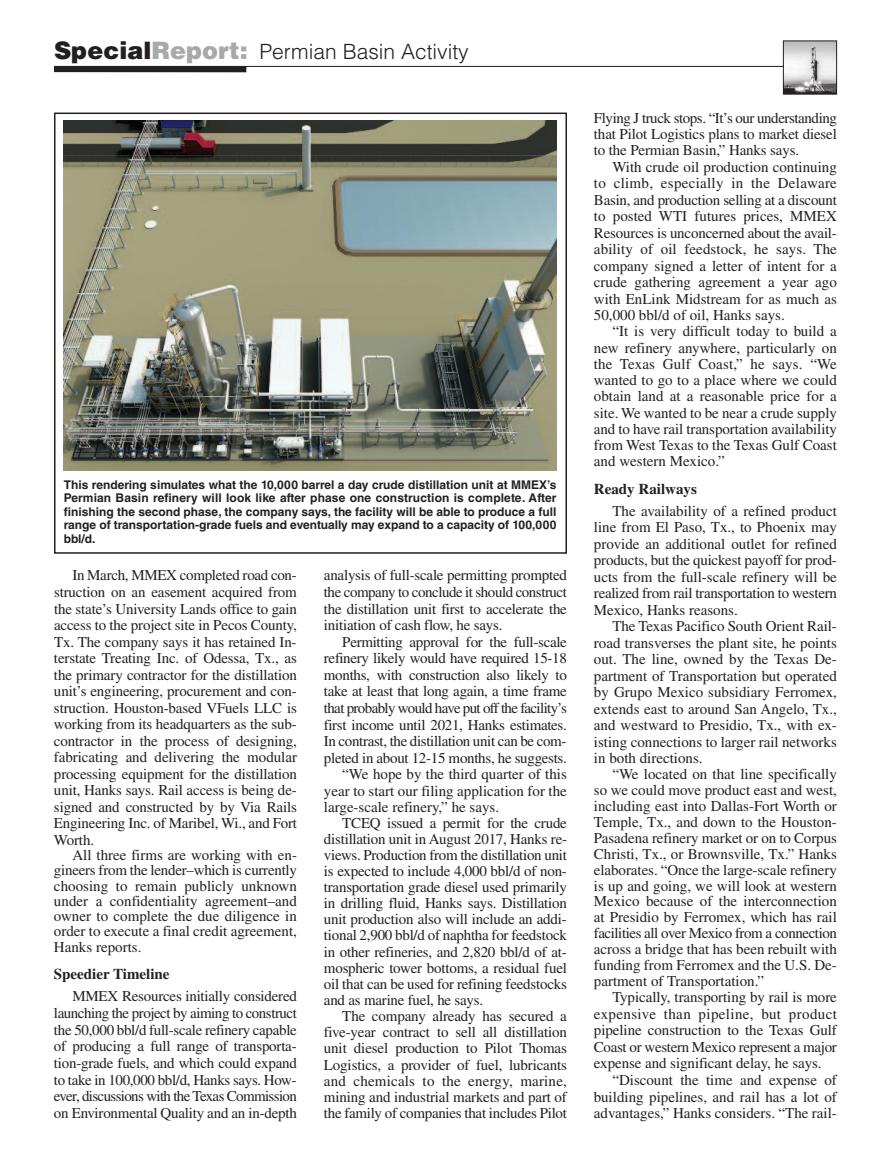
<style>
.page{position:relative;width:891px;height:1175px;background:#fff}
.page>*{position:absolute;margin:0;border:0;box-sizing:border-box;transform-origin:0 0}
.t1{font:300 21px "Helvetica";color:#231f20}
.t2{font:15px/16.5px "Times";letter-spacing:-.015em;color:#231f20;text-align:justify}
.t3{font:15px "Times";letter-spacing:-.045em;color:#231f20}
.t4{font:15px "Times";letter-spacing:.015em;color:#231f20}
.t5{font:700 15px "Times";color:#231f20}
.t6{font:700 12px/13.5px "Helvetica LT Std";color:#231f20;text-align:justify}
.s1{font-weight:900;font-size:24px}
.s2{font-weight:900;font-size:24px;color:#a8a9ad}
</style>
<div class="page">
<div style="left:54px;top:112px;width:513px;height:442px;border:2px solid #231f20"></div>
<img style="left:64px;top:121px;width:492px;height:349px">
<hr style="left:54px;top:66px;width:729px;height:1px;background:#231f20">
<div style="left:54px;top:66px;width:192px;height:6px;background:#231f20"></div>
<img style="left:785px;top:42px;width:50px;height:50px">
<div style="left:783px;top:40px;width:54px;height:54px;border:1px solid #231f20"></div>
<h1 class="t1" style="left:54px;top:39px;width:416px"><span class="s1">Special</span><span class="s2">Report:</span> Permian Basin Activity</h1>
<p class="t6" style="left:64px;top:479px;width:494px">This rendering simulates what the 10,000 barrel a day crude distillation unit at MMEX’s Permian Basin refinery will look like after phase one construction is complete. After finishing the second phase, the company says, the facility will be able to produce a full range of transportation-grade fuels and eventually may expand to a capacity of 100,000 bbl/d.</p>
<p class="t2" style="left:54px;top:568px;width:245px;text-indent:18px">In March, MMEX completed road con&shy;struction on an easement acquired from the state’s University Lands office to gain access to the project site in Pecos County, Tx. The company says it has retained In&shy;terstate Treating Inc. of Odessa, Tx., as the primary contractor for the distillation unit’s engineering, procurement and con&shy;struction. Houston-based VFuels LLC is working from its headquarters as the sub&shy;contractor in the process of designing, fabricating and delivering the modular processing equipment for the distillation unit, Hanks says. Rail access is being de&shy;signed and constructed by by Via Rails Engineering Inc. of Maribel, Wi., and Fort Worth.</p>
<p class="t2" style="left:54px;top:848px;width:245px;line-height:15.3px;text-indent:18px">All three firms are working with en&shy;gineers from the lender–which is currently choosing to remain publicly unknown under a confidentiality agreement–and owner to complete the due diligence in order to execute a final credit agreement, Hanks reports.</p>
<p class="t5" style="left:54px;top:969px;width:117px">Speedier Timeline</p>
<p class="t2" style="left:54px;top:989px;width:245px;text-indent:18px">MMEX Resources initially considered launching the project by aiming to construct the 50,000 bbl/d full-scale refinery capable of producing a full range of transporta&shy;tion-grade fuels, and which could expand to take in 100,000 bbl/d, Hanks says. How&shy;ever, discussions with the Texas Commission on Environmental Quality and an in-depth</p>
<p class="t2" style="left:324px;top:568px;width:244px">analysis of full-scale permitting prompted the company to conclude it should construct the distillation unit first to accelerate the initiation of cash flow, he says.</p>
<p class="t2" style="left:342px;top:635px;width:226px">Permitting approval for the full-scale</p>
<p class="t2" style="left:324px;top:651px;width:244px">refinery likely would have required 15-18</p>
<p class="t2" style="left:324px;top:668px;width:244px">months, with construction also likely to</p>
<p class="t2" style="left:324px;top:684px;width:244px">take at least that long again, a time frame</p>
<p class="t3" style="left:324px;top:702px;width:244px">that probably would have put off the facility’s</p>
<p class="t2" style="left:324px;top:717px;width:244px">first income until 2021, Hanks estimates.</p>
<p class="t2" style="left:324px;top:734px;width:244px">In contrast, the distillation unit can be com-</p>
<p class="t2" style="left:324px;top:750px;width:244px">pleted in about 12-15 months, he suggests.</p>
<p class="t2" style="left:342px;top:767px;width:226px">“We hope by the third quarter of this</p>
<p class="t2" style="left:324px;top:783px;width:244px">year to start our filing application for the</p>
<p class="t2" style="left:324px;top:800px;width:177px">large-scale refinery,” he says.</p>
<p class="t2" style="left:342px;top:816px;width:226px">TCEQ issued a permit for the crude</p>
<p class="t2" style="left:324px;top:832px;width:245px">distillation unit in August 2017, Hanks re-</p>
<p class="t2" style="left:324px;top:848px;width:244px">views. Production from the distillation unit</p>
<p class="t2" style="left:324px;top:864px;width:245px">is expected to include 4,000 bbl/d of non-</p>
<p class="t2" style="left:324px;top:880px;width:244px">transportation grade diesel used primarily</p>
<p class="t2" style="left:324px;top:896px;width:245px">in drilling fluid, Hanks says. Distillation</p>
<p class="t2" style="left:324px;top:912px;width:244px">unit production also will include an addi-</p>
<p class="t2" style="left:324px;top:928px;width:245px">tional 2,900 bbl/d of naphtha for feedstock</p>
<p class="t2" style="left:324px;top:944px;width:244px">in other refineries, and 2,820 bbl/d of at-</p>
<p class="t2" style="left:324px;top:960px;width:244px">mospheric tower bottoms, a residual fuel</p>
<p class="t2" style="left:324px;top:976px;width:245px">oil that can be used for refining feedstocks</p>
<p class="t2" style="left:324px;top:993px;width:161px">and as marine fuel, he says.</p>
<p class="t2" style="left:342px;top:1009px;width:226px">The company already has secured a</p>
<p class="t2" style="left:324px;top:1025px;width:244px">five-year contract to sell all distillation</p>
<p class="t2" style="left:324px;top:1041px;width:244px">unit diesel production to Pilot Thomas</p>
<p class="t2" style="left:324px;top:1057px;width:244px">Logistics, a provider of fuel, lubricants</p>
<p class="t4" style="left:324px;top:1075px;width:245px">and chemicals to the energy, marine,</p>
<p class="t2" style="left:324px;top:1090px;width:244px">mining and industrial markets and part of</p>
<p class="t2" style="left:324px;top:1106px;width:245px">the family of companies that includes Pilot</p>
<p class="t2" style="left:594px;top:111px;width:245px">Flying J truck stops. “It’s our understanding that Pilot Logistics plans to market diesel to the Permian Basin,” Hanks says.</p>
<p class="t2" style="left:594px;top:160px;width:245px;text-indent:18px">With crude oil production continuing to climb, especially in the Delaware Basin, and production selling at a discount to posted WTI futures prices, MMEX Resources is unconcerned about the avail&shy;ability of oil feedstock, he says. The company signed a letter of intent for a crude gathering agreement a year ago with EnLink Midstream for as much as 50,000 bbl/d of oil, Hanks says.</p>
<p class="t2" style="left:594px;top:325px;width:245px;text-indent:18px">“It is very difficult today to build a new refinery anywhere, particularly on the Texas Gulf Coast,” he says. “We wanted to go to a place where we could obtain land at a reasonable price for a site. We wanted to be near a crude supply and to have rail transportation availability from West Texas to the Texas Gulf Coast and western Mexico.”</p>
<p class="t5" style="left:594px;top:483px;width:104px">Ready Railways</p>
<p class="t2" style="left:594px;top:504px;width:245px;text-indent:18px">The availability of a refined product line from El Paso, Tx., to Phoenix may provide an additional outlet for refined products, but the quickest payoff for prod&shy;ucts from the full-scale refinery will be realized from rail transportation to western Mexico, Hanks reasons.</p>
<p class="t2" style="left:594px;top:619px;width:245px;text-indent:18px">The Texas Pacifico South Orient Rail&shy;road transverses the plant site, he points out. The line, owned by the Texas De&shy;partment of Transportation but operated by Grupo Mexico subsidiary Ferromex, extends east to around San Angelo, Tx., and westward to Presidio, Tx., with ex&shy;isting connections to larger rail networks in both directions.</p>
<p class="t2" style="left:594px;top:767px;width:245px;line-height:15.9px;text-indent:18px">“We located on that line specifically so we could move product east and west, including east into Dallas-Fort Worth or Temple, Tx., and down to the Houston-Pasadena refinery market or on to Corpus Christi, Tx., or Brownsville, Tx.” Hanks elaborates. “Once the large-scale refinery is up and going, we will look at western Mexico because of the interconnection at Presidio by Ferromex, which has rail facilities all over Mexico from a connection across a bridge that has been rebuilt with funding from Ferromex and the U.S. De&shy;partment of Transportation.”</p>
<p class="t2" style="left:594px;top:990px;width:245px;text-indent:18px">Typically, transporting by rail is more expensive than pipeline, but product pipeline construction to the Texas Gulf Coast or western Mexico represent a major expense and significant delay, he says.</p>
<p class="t2" style="left:594px;top:1073px;width:245px;text-indent:18px">“Discount the time and expense of building pipelines, and rail has a lot of advantages,” Hanks considers. “The rail-</p>
</div>
